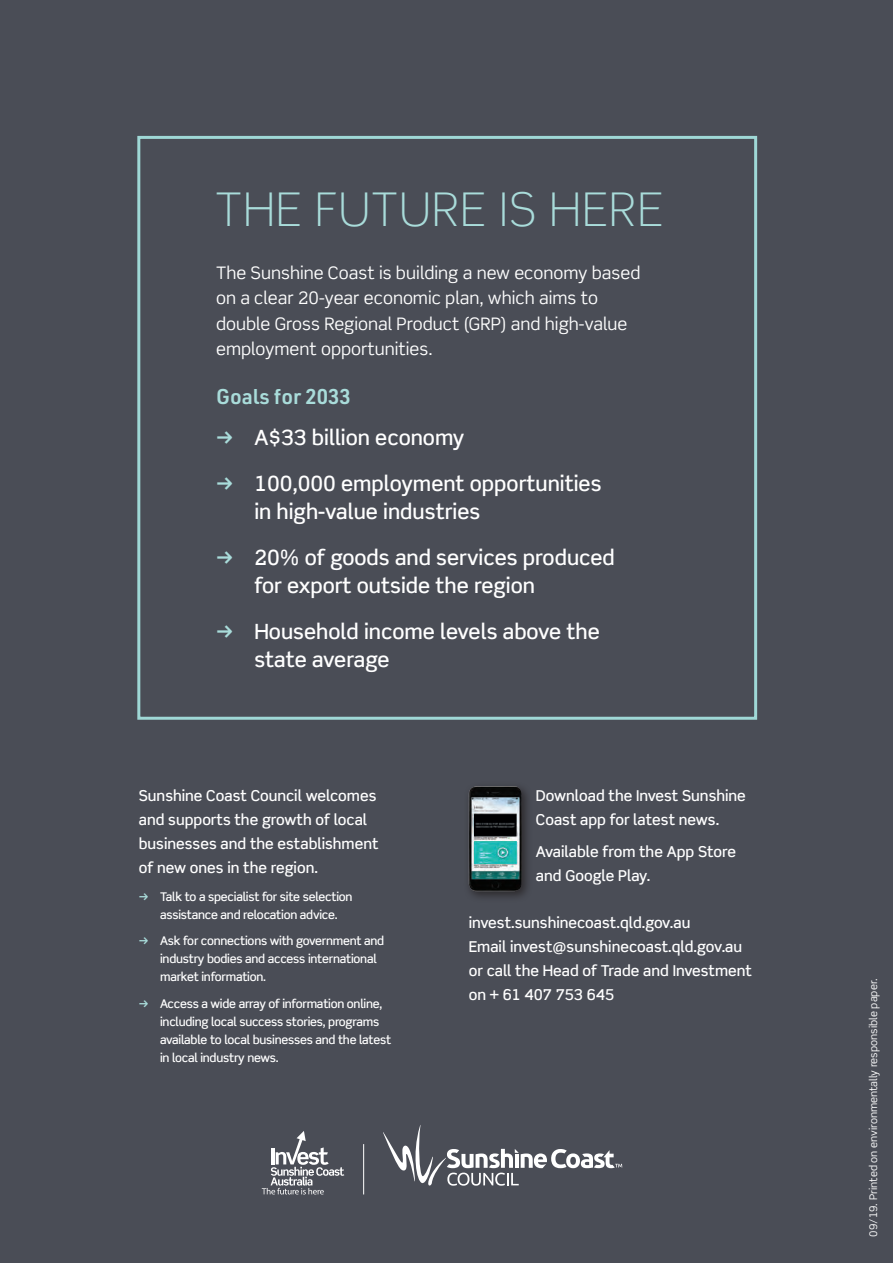
<style>
.page{position:relative;width:893px;height:1263px;background:#4a4d56}
.page>*{position:absolute;margin:0;border:0;box-sizing:border-box;transform-origin:0 0}
.t1{font:300 46.5px "Scene Std";letter-spacing:.03em;color:#a9dcda}
.t2{font:500 21px/28.5px "Scene Std";color:#fff}
.t3{font:600 21px "URWDIN";color:#a9dcda}
.t4{font:17.25px/25.5px "Scene Std";color:#fff}
.t5{font:500 15px/24px "Scene Std";color:#fff}
.t6{font:500 12px/18px "Scene Std";letter-spacing:-.02em;color:#fff}
.t7{font:10.5px "Scene Std";color:#fff}
.s1{font-family:"URWDIN";font-weight:600;color:#a9dcda}
</style>
<div class="page">
<svg style="left:383px;top:1125px;width:239px;height:61px"></svg>
<svg style="left:262px;top:1131px;width:82px;height:63px"></svg>
<hr style="left:363px;top:1144px;width:1px;height:50px;background:#fff">
<div style="left:137px;top:136px;width:620px;height:584px;border:3px solid #9fd8d6"></div>
<div style="left:463px;top:781px;width:70px;height:121px;background:#231f20;opacity:.75"></div>
<img style="left:469px;top:786px;width:53px;height:105px">
<img style="left:474px;top:841px;width:42px;height:23px">
<img style="left:474px;top:813px;width:42px;height:23px">
<h1 class="t1" style="left:216px;top:181px;width:449px">THE FUTURE IS HERE</h1>
<p class="t4" style="left:216px;top:260px;width:426px">The Sunshine Coast is building a new economy based on a clear 20-year economic plan, which aims to double Gross Regional Product (GRP) and high-value employment opportunities.</p>
<h2 class="t3" style="left:216px;top:382px;width:136px">Goals for 2033</h2>
<h2 class="t2" style="left:216px;top:423px;width:250px"><span class="s1">→</span> A$33 billion economy</h2>
<h2 class="t2" style="left:254px;top:468px;width:349px;text-indent:-38px"><span class="s1">→</span> 100,000 employment opportunities in high-value industries</h2>
<h2 class="t2" style="left:254px;top:542px;width:362px;text-indent:-38px"><span class="s1">→</span> 20% of goods and services produced for export outside the region</h2>
<h2 class="t2" style="left:254px;top:616px;width:347px;text-indent:-38px"><span class="s1">→</span> Household income levels above the state average</h2>
<p class="t5" style="left:139px;top:783px;width:241px">Sunshine Coast Council welcomes and supports the growth of local businesses and the establishment of new ones in the region.</p>
<p class="t6" style="left:139px;top:887px;width:215px;text-align:center"><span class="s1">→</span> Talk to a specialist for site selection assistance and relocation advice.</p>
<p class="t6" style="left:160px;top:932px;width:226px;text-indent:-21px"><span class="s1">→</span> Ask for connections with government and industry bodies and access international market information.</p>
<p class="t6" style="left:160px;top:994px;width:233px;text-indent:-21px"><span class="s1">→</span> Access a wide array of information online, including local success stories, programs available to local businesses and the latest in local industry news.</p>
<p class="t5" style="left:536px;top:783px;width:212px">Download the Invest Sunshine<br>Coast app for latest news.</p>
<p class="t5" style="left:536px;top:839px;width:202px">Available from the App Store and Google Play.</p>
<p class="t5" style="left:469px;top:910px;width:285px">invest.sunshinecoast.qld.gov.au<br>Email invest@sunshinecoast.qld.gov.au or call the Head of Trade and Investment on + 61 407 753 645</p>
<p class="t7" style="left:867px;top:1236px;width:260px;rotate:-90deg">09/19. Printed on environmentally responsible paper.</p>
</div>
